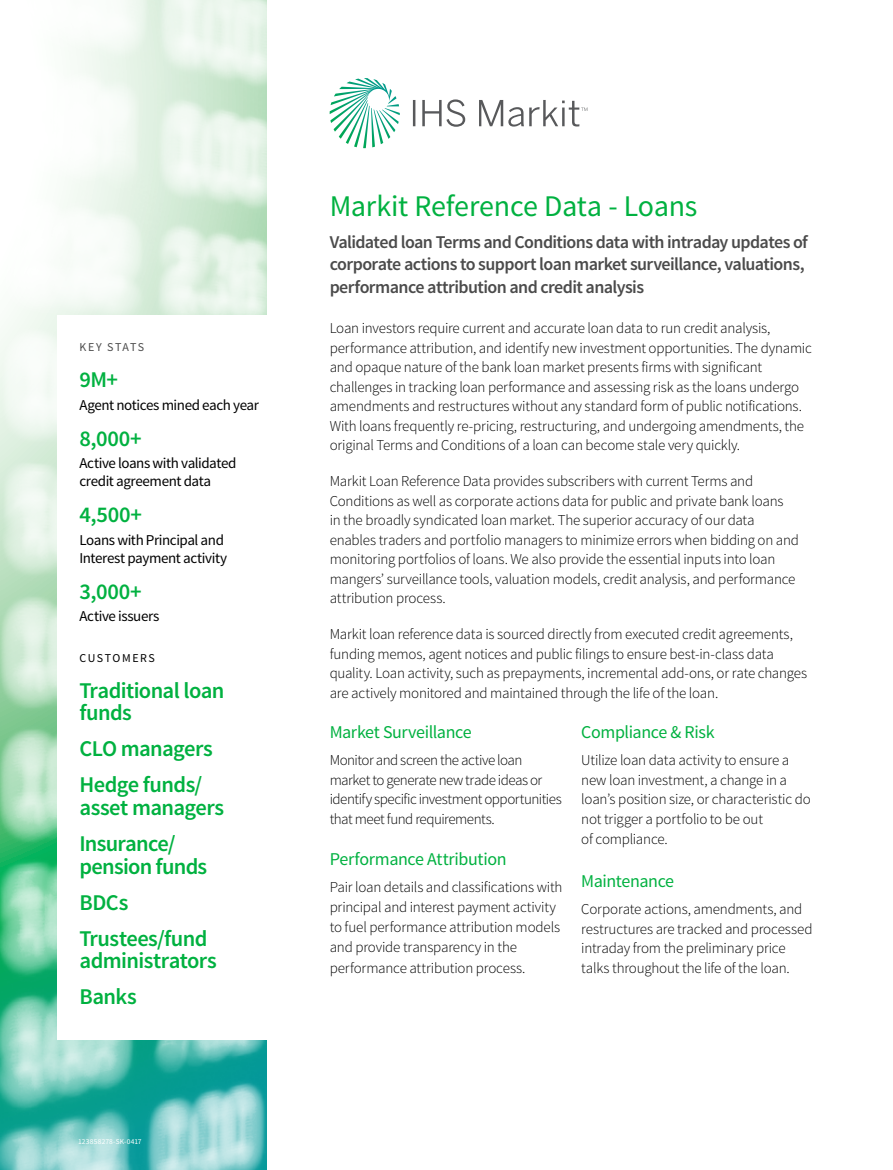
<style>
.page{position:relative;width:893px;height:1170px;background:#fff}
.page>*{position:absolute;margin:0;border:0;box-sizing:border-box;transform-origin:0 0}
.t1{font:30px "Source Sans Pro";letter-spacing:-.01em;color:#00b140}
.t2{font:600 22.5px/36px "Source Sans Pro";letter-spacing:-.025em;color:#00b140}
.t3{font:600 18px/22.5px "Source Sans Pro";letter-spacing:-.035em;color:#4b4b4b}
.t4{font:18px "Source Sans Pro";letter-spacing:-.025em;color:#00b140}
.t5{font:300 15px/19.5px "Source Sans Pro";letter-spacing:-.015em;color:#000}
.t6{font:15px/18px "Source Sans Pro";letter-spacing:-.03em;color:#000}
.t7{font:12px "Source Sans Pro";letter-spacing:.125em;color:#000}
.t8{font:12px "Source Sans Pro";letter-spacing:.135em;color:#4b4b4b}
.t9{font:7.5px "Source Sans Pro";letter-spacing:.025em;color:#fff}
</style>
<div class="page">
<svg style="left:0;top:0;width:267px;height:1169px"></svg>
<svg style="left:330px;top:78px;width:70px;height:70px"></svg>
<svg style="left:413px;top:100px;width:2px;height:26px"></svg>
<svg style="left:422px;top:99px;width:43px;height:28px"></svg>
<svg style="left:479px;top:100px;width:108px;height:27px"></svg>
<div style="left:57px;top:315px;width:211px;height:725px;background:#fff"></div>
<p class="t8" style="left:80px;top:340px;width:66px">KEY STATS</p>
<h2 class="t2" style="left:80px;top:362px;width:40px">9M+</h2>
<p class="t6" style="left:80px;top:396px;width:181px">Agent notices mined each year</p>
<h2 class="t2" style="left:80px;top:421px;width:64px">8,000+</h2>
<p class="t6" style="left:80px;top:454px;width:158px">Active loans with validated credit agreement data</p>
<h2 class="t2" style="left:80px;top:497px;width:64px">4,500+</h2>
<p class="t6" style="left:80px;top:531px;width:149px">Loans with Principal and<br>Interest payment activity</p>
<h2 class="t2" style="left:80px;top:574px;width:64px">3,000+</h2>
<p class="t6" style="left:80px;top:607px;width:82px">Active issuers</p>
<p class="t7" style="left:80px;top:650px;width:77px">CUSTOMERS</p>
<h2 class="t2" style="left:80px;top:679px;width:146px;line-height:22.5px">Traditional loan funds</h2>
<h2 class="t2" style="left:80px;top:731px;width:135px">CLO managers<br>Hedge funds/</h2>
<h2 class="t2" style="left:80px;top:790px;width:146px">asset managers<br>Insurance/</h2>
<h2 class="t2" style="left:80px;top:848px;width:130px">pension funds<br>BDCs<br>Trustees/fund</h2>
<h2 class="t2" style="left:80px;top:943px;width:139px">administrators<br>Banks</h2>
<p class="t9" style="left:78px;top:1136px;width:65px">123858278-SK-0417</p>
<h1 class="t1" style="left:330px;top:187px;width:369px">Markit Reference Data - Loans</h1>
<p class="t3" style="left:330px;top:231px;width:480px">Validated loan Terms and Conditions data with intraday updates of corporate actions to support loan market surveillance, valuations, performance attribution and credit analysis</p>
<p class="t5" style="left:330px;top:318px;width:484px">Loan investors require current and accurate loan data to run credit analysis, performance attribution, and identify new investment opportunities. The dynamic and opaque nature of the bank loan market presents firms with significant challenges in tracking loan performance and assessing risk as the loans undergo amendments and restructures without any standard form of public notifications.<br>With loans frequently re-pricing, restructuring, and undergoing amendments, the original Terms and Conditions of a loan can become stale very quickly.</p>
<p class="t5" style="left:330px;top:471px;width:471px">Markit Loan Reference Data provides subscribers with current Terms and Conditions as well as corporate actions data for public and private bank loans<br>in the broadly syndicated loan market. The superior accuracy of our data enables traders and portfolio managers to minimize errors when bidding on and monitoring portfolios of loans. We also provide the essential inputs into loan mangers’ surveillance tools, valuation models, credit analysis, and performance attribution process.</p>
<p class="t5" style="left:330px;top:624px;width:479px">Markit loan reference data is sourced directly from executed credit agreements, funding memos, agent notices and public filings to ensure best-in-class data quality. Loan activity, such as prepayments, incremental add-ons, or rate changes are actively monitored and maintained through the life of the loan.</p>
<p class="t4" style="left:330px;top:721px;width:144px">Market Surveillance</p>
<p class="t5" style="left:330px;top:750px;width:234px">Monitor and screen the active loan market to generate new trade ideas or identify specific investment opportunities that meet fund requirements.</p>
<p class="t4" style="left:330px;top:847px;width:178px">Performance Attribution</p>
<p class="t5" style="left:330px;top:876px;width:234px;line-height:20.2px">Pair loan details and classifications with principal and interest payment activity to fuel performance attribution models and provide transparency in the performance attribution process.</p>
<p class="t4" style="left:581px;top:721px;width:135px">Compliance &amp; Risk</p>
<p class="t5" style="left:581px;top:750px;width:231px">Utilize loan data activity to ensure a new loan investment, a change in a loan’s position size, or characteristic do not trigger a portfolio to be out<br>of compliance.</p>
<p class="t4" style="left:581px;top:869px;width:94px">Maintenance</p>
<p class="t5" style="left:581px;top:899px;width:233px">Corporate actions, amendments, and restructures are tracked and processed intraday from the preliminary price talks throughout the life of the loan.</p>
</div>
